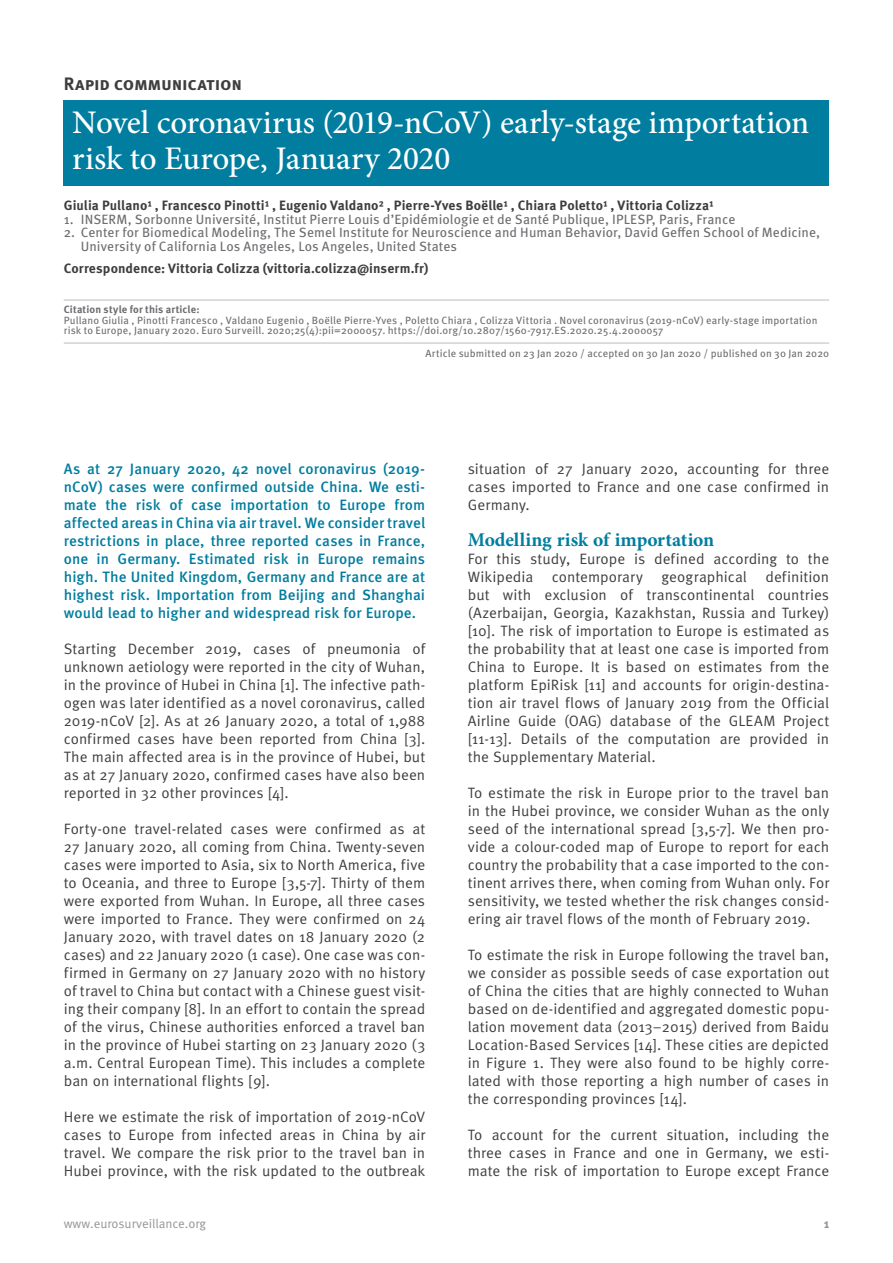
<style>
.page{position:relative;width:893px;height:1263px;background:#fff}
.page>*{position:absolute;margin:0;border:0;box-sizing:border-box;transform-origin:0 0}
.t1{font:500 33px/36px "Minion Pro";letter-spacing:-.005em;color:#fff}
.t2{font:700 19.5px "Minion Pro";color:#007d9f}
.t3{font:700 18px "Meta Pro";letter-spacing:-.015em;color:#3e3e3f}
.t4{font:15px/18px "Meta Pro";color:#3e3e3f;text-align:justify}
.t5{font:500 15px/18px "Meta Pro";color:#007d9f;text-align:justify}
.t6{font:13.5px/13.5px "Meta Pro";letter-spacing:.01em;color:#6c6d70}
.t7{font:700 13.5px "Meta Pro";letter-spacing:.005em;color:#3e3e3f}
.t8{font:12.75px "Meta Pro";color:#939598}
.t9{font:700 12.75px "Meta Pro";color:#939598}
.t10{font:10.5px/10.5px "Meta Pro";letter-spacing:.015em;color:#6c6d70}
.t11{font:700 10.5px "Meta Pro";letter-spacing:.015em;color:#6c6d70}
</style>
<div class="page">
<hr style="left:64px;top:300px;width:765px;height:1px;background:#bcbdc0">
<hr style="left:64px;top:343px;width:765px;height:1px;background:#bcbdc0">
<div style="left:64px;top:100px;width:765px;height:86px;background:#007d9f"></div>
<p class="t3" style="left:64px;top:72px;width:180px">Rapid communication</p>
<h1 class="t1" style="left:72px;top:104px;width:738px">Novel coronavirus (2019-nCoV) early-stage importation risk to Europe, January 2020</h1>
<p class="t7" style="left:64px;top:197px;width:651px">Giulia Pullano¹ , Francesco Pinotti¹ , Eugenio Valdano² , Pierre-Yves Boëlle¹ , Chiara Poletto¹ , Vittoria Colizza¹</p>
<p class="t6" style="left:64px;top:213px;width:673px">1. INSERM, Sorbonne Université, Institut Pierre Louis d’Epidémiologie et de Santé Publique, IPLESP, Paris, France</p>
<p class="t6" style="left:81px;top:226px;width:741px;text-indent:-17px">2. Center for Biomedical Modeling, The Semel Institute for Neuroscience and Human Behavior, David Geffen School of Medicine,<br>University of California Los Angeles, Los Angeles, United States</p>
<p class="t7" style="left:64px;top:260px;width:366px">Correspondence: Vittoria Colizza (vittoria.colizza@inserm.fr)</p>
<p class="t11" style="left:64px;top:303px;width:137px">Citation style for this article:</p>
<p class="t10" style="left:64px;top:315px;width:755px">Pullano Giulia , Pinotti Francesco , Valdano Eugenio , Boëlle Pierre-Yves , Poletto Chiara , Colizza Vittoria . Novel coronavirus (2019-nCoV) early-stage importation risk to Europe, January 2020. Euro Surveill. 2020;25(4):pii=2000057. https://doi.org/10.2807/1560-7917.ES.2020.25.4.2000057</p>
<p class="t10" style="left:425px;top:349px;width:405px">Article submitted on 23 Jan 2020 / accepted on 30 Jan 2020 / published on 30 Jan 2020</p>
<p class="t5" style="left:64px;top:460px;width:363px">As at 27 January 2020, 42 novel coronavirus (2019- nCoV) cases were confirmed outside China. We esti&shy;mate the risk of case importation to Europe from affected areas in China via air travel. We consider travel restrictions in place, three reported cases in France, one in Germany. Estimated risk in Europe remains high. The United Kingdom, Germany and France are at highest risk. Importation from Beijing and Shanghai would lead to higher and widespread risk for Europe.</p>
<p class="t4" style="left:64px;top:640px;width:363px">Starting December 2019, cases of pneumonia of unknown aetiology were reported in the city of Wuhan, in the province of Hubei in China [1]. The infective path&shy;ogen was later identified as a novel coronavirus, called 2019-nCoV [2]. As at 26 January 2020, a total of 1,988 confirmed cases have been reported from China [3].<br>The main affected area is in the province of Hubei, but as at 27 January 2020, confirmed cases have also been reported in 32 other provinces [4].</p>
<p class="t4" style="left:64px;top:820px;width:363px">Forty-one travel-related cases were confirmed as at 27 January 2020, all coming from China. Twenty-seven cases were imported to Asia, six to North America, five to Oceania, and three to Europe [3,5-7]. Thirty of them were exported from Wuhan. In Europe, all three cases were imported to France. They were confirmed on 24<br>January 2020, with travel dates on 18 January 2020 (2 cases) and 22 January 2020 (1 case). One case was con&shy;firmed in Germany on 27 January 2020 with no history of travel to China but contact with a Chinese guest visit&shy;ing their company [8]. In an effort to contain the spread of the virus, Chinese authorities enforced a travel ban in the province of Hubei starting on 23 January 2020 (3 a.m. Central European Time). This includes a complete ban on international flights [9].</p>
<p class="t4" style="left:64px;top:1108px;width:363px">Here we estimate the risk of importation of 2019-nCoV cases to Europe from infected areas in China by air travel. We compare the risk prior to the travel ban in Hubei province, with the risk updated to the outbreak</p>
<p class="t4" style="left:468px;top:460px;width:363px">situation of 27 January 2020, accounting for three cases imported to France and one case confirmed in Germany.</p>
<h2 class="t2" style="left:468px;top:526px;width:248px">Modelling risk of importation</h2>
<p class="t4" style="left:468px;top:550px;width:363px">For this study, Europe is defined according to the Wikipedia contemporary geographical definition but with exclusion of transcontinental countries (Azerbaijan, Georgia, Kazakhstan, Russia and Turkey) [10]. The risk of importation to Europe is estimated as the probability that at least one case is imported from China to Europe. It is based on estimates from the platform EpiRisk [11] and accounts for origin-destina&shy;tion air travel flows of January 2019 from the Official Airline Guide (OAG) database of the GLEAM Project [11-13]. Details of the computation are provided in the Supplementary Material.</p>
<p class="t4" style="left:468px;top:784px;width:363px">To estimate the risk in Europe prior to the travel ban in the Hubei province, we consider Wuhan as the only seed of the international spread [3,5-7]. We then pro&shy;vide a colour-coded map of Europe to report for each country the probability that a case imported to the con&shy;tinent arrives there, when coming from Wuhan only. For sensitivity, we tested whether the risk changes consid&shy;ering air travel flows of the month of February 2019.</p>
<p class="t4" style="left:468px;top:946px;width:363px">To estimate the risk in Europe following the travel ban, we consider as possible seeds of case exportation out of China the cities that are highly connected to Wuhan based on de-identified and aggregated domestic popu&shy;lation movement data (2013–2015) derived from Baidu Location-Based Services [14]. These cities are depicted in Figure 1. They were also found to be highly corre&shy;lated with those reporting a high number of cases in the corresponding provinces [14].</p>
<p class="t4" style="left:468px;top:1126px;width:363px">To account for the current situation, including the three cases in France and one in Germany, we esti&shy;mate the risk of importation to Europe except France</p>
<p class="t8" style="left:64px;top:1215px;width:144px">www.eurosurveillance.org</p>
<p class="t9" style="left:824px;top:1215px;width:7px">1</p>
</div>
